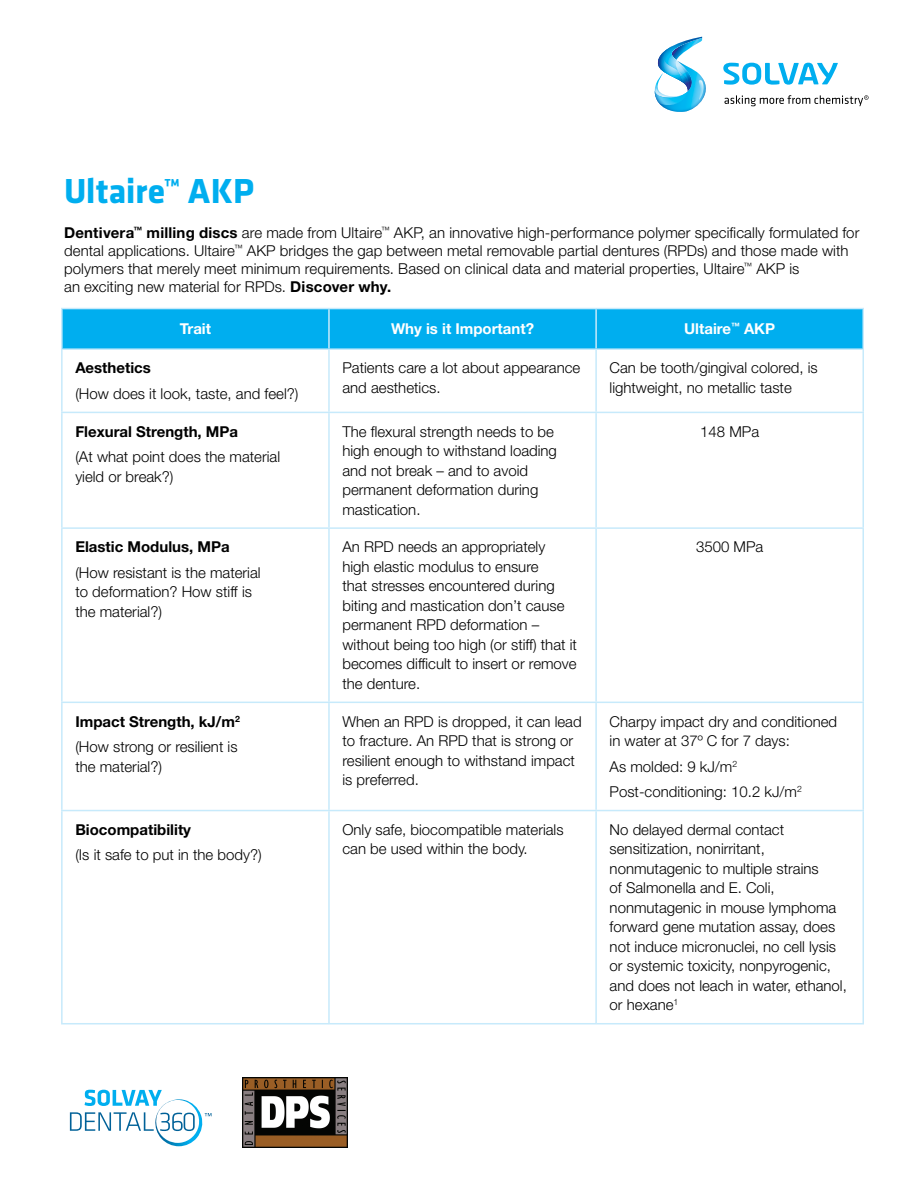
<style>
.page{position:relative;width:918px;height:1188px;background:#fff}
.page>*{position:absolute;margin:0;border:0;box-sizing:border-box;transform-origin:0 0}
.t1{font:700 36px "Klavika";letter-spacing:-.005em;color:#00aeef}
.t2{font:300 15px/19.5px "Helvetica Neue LT Std";color:#000}
.t3{font:700 15px "Helvetica Neue LT Std";color:#000}
.t4{font:700 15px "Helvetica Neue LT Std";color:#fff}
.s1{font-weight:700}
</style>
<div class="page">
<svg style="left:70px;top:1090px;width:141px;height:56px"></svg>
<svg style="left:723px;top:63px;width:115px;height:22px"></svg>
<svg style="left:654px;top:37px;width:52px;height:75px"></svg>
<svg style="left:724px;top:95px;width:145px;height:11px"></svg>
<div style="left:63px;top:309px;width:799px;height:39px;background:#00aeef"></div>
<hr style="left:61px;top:308px;width:268px;height:1px;background:#c7eafb">
<hr style="left:61px;top:309px;width:2px;height:39px;background:#c7eafb">
<hr style="left:329px;top:308px;width:267px;height:1px;background:#c7eafb">
<hr style="left:328px;top:309px;width:2px;height:39px;background:#c7eafb">
<hr style="left:596px;top:308px;width:268px;height:1px;background:#c7eafb">
<hr style="left:595px;top:309px;width:2px;height:39px;background:#c7eafb">
<hr style="left:862px;top:309px;width:2px;height:39px;background:#c7eafb">
<hr style="left:61px;top:348px;width:268px;height:2px;background:#c7eafb">
<hr style="left:61px;top:350px;width:2px;height:62px;background:#c7eafb">
<hr style="left:329px;top:348px;width:267px;height:2px;background:#c7eafb">
<hr style="left:328px;top:350px;width:2px;height:62px;background:#c7eafb">
<hr style="left:596px;top:348px;width:268px;height:2px;background:#c7eafb">
<hr style="left:595px;top:350px;width:2px;height:62px;background:#c7eafb">
<hr style="left:862px;top:350px;width:2px;height:62px;background:#c7eafb">
<hr style="left:61px;top:412px;width:268px;height:1px;background:#c7eafb">
<hr style="left:61px;top:413px;width:2px;height:114px;background:#c7eafb">
<hr style="left:329px;top:412px;width:267px;height:1px;background:#c7eafb">
<hr style="left:328px;top:413px;width:2px;height:114px;background:#c7eafb">
<hr style="left:596px;top:412px;width:268px;height:1px;background:#c7eafb">
<hr style="left:595px;top:413px;width:2px;height:114px;background:#c7eafb">
<hr style="left:862px;top:413px;width:2px;height:114px;background:#c7eafb">
<hr style="left:61px;top:527px;width:268px;height:2px;background:#c7eafb">
<hr style="left:61px;top:529px;width:2px;height:173px;background:#c7eafb">
<hr style="left:329px;top:527px;width:267px;height:2px;background:#c7eafb">
<hr style="left:328px;top:529px;width:2px;height:173px;background:#c7eafb">
<hr style="left:596px;top:527px;width:268px;height:2px;background:#c7eafb">
<hr style="left:595px;top:529px;width:2px;height:173px;background:#c7eafb">
<hr style="left:862px;top:529px;width:2px;height:173px;background:#c7eafb">
<hr style="left:61px;top:702px;width:268px;height:1px;background:#c7eafb">
<hr style="left:61px;top:703px;width:2px;height:107px;background:#c7eafb">
<hr style="left:329px;top:702px;width:267px;height:1px;background:#c7eafb">
<hr style="left:328px;top:703px;width:2px;height:107px;background:#c7eafb">
<hr style="left:596px;top:702px;width:268px;height:1px;background:#c7eafb">
<hr style="left:595px;top:703px;width:2px;height:107px;background:#c7eafb">
<hr style="left:862px;top:703px;width:2px;height:107px;background:#c7eafb">
<hr style="left:61px;top:810px;width:268px;height:1px;background:#c7eafb">
<hr style="left:61px;top:811px;width:2px;height:212px;background:#c7eafb">
<hr style="left:329px;top:810px;width:267px;height:1px;background:#c7eafb">
<hr style="left:328px;top:811px;width:2px;height:212px;background:#c7eafb">
<hr style="left:596px;top:810px;width:268px;height:1px;background:#c7eafb">
<hr style="left:595px;top:811px;width:2px;height:212px;background:#c7eafb">
<hr style="left:862px;top:811px;width:2px;height:212px;background:#c7eafb">
<hr style="left:61px;top:1023px;width:268px;height:1px;background:#c7eafb">
<hr style="left:329px;top:1023px;width:267px;height:1px;background:#c7eafb">
<hr style="left:596px;top:1023px;width:268px;height:1px;background:#c7eafb">
<img style="left:242px;top:1078px;width:106px;height:69px">
<h1 class="t1" style="left:64px;top:165px;width:191px">Ultaire™ AKP</h1>
<p class="t2" style="left:64px;top:224px;width:797px;line-height:18px"><span class="s1">Dentivera</span><sup>™</sup> <span class="s1">milling discs</span> are made from Ultaire<sup>™</sup> AKP, an innovative high-performance polymer specifically formulated for dental applications. Ultaire<sup>™</sup> AKP bridges the gap between metal removable partial dentures (RPDs) and those made with polymers that merely meet minimum requirements. Based on clinical data and material properties, Ultaire<sup>™</sup> AKP is<br>an exciting new material for RPDs. <span class="s1">Discover why.</span></p>
<p class="t4" style="left:180px;top:320px;width:33px">Trait</p>
<p class="t4" style="left:391px;top:320px;width:145px">Why is it Important?</p>
<p class="t4" style="left:684px;top:320px;width:92px">Ultaire<sup>™</sup> AKP</p>
<p class="t3" style="left:75px;top:359px;width:77px">Aesthetics</p>
<p class="t2" style="left:75px;top:384px;width:225px">(How does it look, taste, and feel?)</p>
<p class="t3" style="left:75px;top:422px;width:164px">Flexural Strength, MPa</p>
<p class="t2" style="left:75px;top:447px;width:206px">(At what point does the material yield or break?)</p>
<p class="t3" style="left:75px;top:538px;width:156px">Elastic Modulus, MPa</p>
<p class="t2" style="left:75px;top:562px;width:187px">(How resistant is the material to deformation? How stiff is the material?)</p>
<p class="t2" style="left:75px;top:708px;width:166px;line-height:25.5px"><span class="s1">Impact Strength, kJ/m</span><sup>2 </sup>(How strong or resilient is</p>
<p class="t2" style="left:75px;top:756px;width:88px">the material?)</p>
<p class="t3" style="left:75px;top:820px;width:117px">Biocompatibility</p>
<p class="t2" style="left:75px;top:845px;width:188px">(Is it safe to put in the body?)</p>
<p class="t2" style="left:342px;top:358px;width:239px">Patients care a lot about appearance and aesthetics.</p>
<p class="t2" style="left:610px;top:358px;width:210px">Can be tooth/gingival colored, is lightweight, no metallic taste</p>
<p class="t2" style="left:342px;top:421px;width:216px">The flexural strength needs to be high enough to withstand loading and not break – and to avoid permanent deformation during mastication.</p>
<p class="t2" style="left:700px;top:421px;width:60px">148 MPa</p>
<p class="t2" style="left:342px;top:537px;width:236px">An RPD needs an appropriately<br>high elastic modulus to ensure<br>that stresses encountered during biting and mastication don’t cause permanent RPD deformation – without being too high (or stiff) that it becomes difficult to insert or remove the denture.</p>
<p class="t2" style="left:696px;top:537px;width:69px">3500 MPa</p>
<p class="t2" style="left:342px;top:711px;width:241px">When an RPD is dropped, it can lead to fracture. An RPD that is strong or resilient enough to withstand impact is preferred.</p>
<p class="t2" style="left:610px;top:711px;width:229px">Charpy impact dry and conditioned in water at 37º C for 7 days:</p>
<p class="t2" style="left:610px;top:753px;width:194px;line-height:25.5px">As molded: 9 kJ/m<sup>2<br></sup>Post-conditioning: 10.2 kJ/m<sup>2</sup></p>
<p class="t2" style="left:342px;top:819px;width:223px">Only safe, biocompatible materials can be used within the body.</p>
<p class="t2" style="left:610px;top:819px;width:239px">No delayed dermal contact sensitization, nonirritant, nonmutagenic to multiple strains<br>of Salmonella and E. Coli, nonmutagenic in mouse lymphoma forward gene mutation assay, does not induce micronuclei, no cell lysis or systemic toxicity, nonpyrogenic, and does not leach in water, ethanol, or hexane<sup>1</sup></p>
</div>
